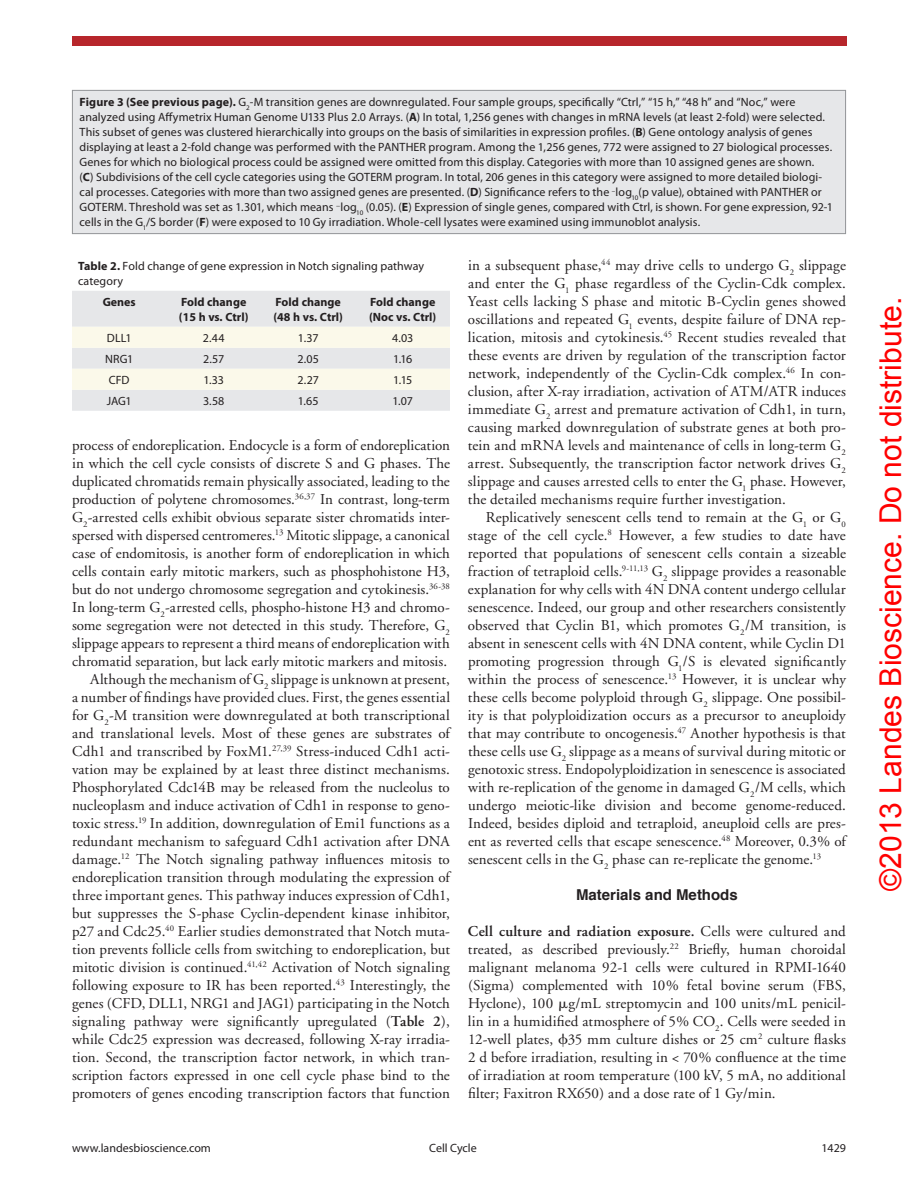
<style>
.page{position:relative;width:918px;height:1188px;background:#fff}
.page>*{position:absolute;margin:0;border:0;box-sizing:border-box;transform-origin:0 0}
.t1{font:30.15px "Arial";color:#f00}
.t2{font:15px/18px "Adobe Garamond";letter-spacing:.005em;color:#231f20;text-align:justify}
.t3{font:700 15px "Helvetica";color:#231f20}
.t4{font:12px/15px "Myriad Pro";letter-spacing:.005em;color:#231f20}
.t5{font:700 12px/15px "Myriad Pro";color:#231f20}
.s1{font-weight:700}
.s2{font-weight:600}
.s3{font-family:"Universal Std Greekw Math Pi"}
</style>
<div class="page">
<div style="left:72px;top:36px;width:774px;height:10px;background:#b7262b"></div>
<div style="left:72px;top:90px;width:774px;height:144px;background:#e6e7e9"></div>
<div style="left:72px;top:90px;width:774px;height:144px;border:1px solid #939598"></div>
<div style="left:72px;top:291px;width:378px;height:120px;background:#e6e7e9"></div>
<svg style="left:72px;top:327px;width:378px;height:63px;background:#f4f3e9"></svg>
<p class="t4" style="left:80px;top:95px;width:754px"><span class="s1">Figure 3 (See previous page).</span> G<sub>2</sub>-M transition genes are downregulated. Four sample groups, specifically “Ctrl,” “15 h,” “48 h” and “Noc,” were analyzed using Affymetrix Human Genome U133 Plus 2.0 Arrays. (<span class="s1">A</span>) In total, 1,256 genes with changes in mRNA levels (at least 2-fold) were selected.<br>This subset of genes was clustered hierarchically into groups on the basis of similarities in expression profiles. (<span class="s1">B</span>) Gene ontology analysis of genes displaying at least a 2-fold change was performed with the PANTHER program. Among the 1,256 genes, 772 were assigned to 27 biological processes.<br>Genes for which no biological process could be assigned were omitted from this display. Categories with more than 10 assigned genes are shown.<br>(<span class="s1">C</span>) Subdivisions of the cell cycle categories using the GOTE</p>
<p class="t4" style="left:80px;top:170px;width:744px;text-align:justify;text-indent:297px">RM program. In total, 206 genes in this category were assigned to more detailed biologi&shy;cal processes. Categories with more than two assigned genes are presented. (<span class="s1">D</span>) Significance refers to the <sup>–</sup>log<sub>10</sub>(p value), obtained with PANTHER or GOTE</p>
<p class="t4" style="left:80px;top:200px;width:755px;text-indent:28px">RM. Threshold was set as 1.301, which means <sup>−</sup>log<sub>10</sub> (0.05). (<span class="s1">E</span>) Expression of single genes, compared with Ctrl, is shown. For gene expression, 92-1 cells in the G<sub>1</sub>/S border (<span class="s1">F</span>) were exposed to 10 Gy irradiation. Whole-cell lysates were examined using immunoblot analysis.</p>
<p class="t4" style="left:78px;top:258px;width:348px"><span class="s1">Table 2.</span> Fold change of gene expression in Notch signaling pathway category</p>
<p class="t5" style="left:103px;top:294px;width:35px">Genes</p>
<p class="t5" style="left:179px;top:294px;width:71px">Fold change (15 h vs. Ctrl)</p>
<p class="t5" style="left:273px;top:294px;width:71px">Fold change (48 h vs. Ctrl)</p>
<p class="t5" style="left:369px;top:294px;width:69px">Fold change (Noc vs. Ctrl)</p>
<p class="t4" style="left:107px;top:330px;width:26px">DLL1</p>
<p class="t4" style="left:203px;top:330px;width:23px">2.44</p>
<p class="t4" style="left:298px;top:330px;width:22px">1.37</p>
<p class="t4" style="left:392px;top:330px;width:23px">4.03</p>
<p class="t4" style="left:105px;top:351px;width:29px">NRG1</p>
<p class="t4" style="left:203px;top:351px;width:23px">2.57</p>
<p class="t4" style="left:298px;top:351px;width:23px">2.05</p>
<p class="t4" style="left:393px;top:351px;width:21px">1.16</p>
<p class="t4" style="left:109px;top:372px;width:22px">CFD</p>
<p class="t4" style="left:203px;top:372px;width:22px">1.33</p>
<p class="t4" style="left:298px;top:372px;width:23px">2.27</p>
<p class="t4" style="left:393px;top:372px;width:21px">1.15</p>
<p class="t4" style="left:107px;top:393px;width:26px">JAG1</p>
<p class="t4" style="left:203px;top:393px;width:23px">3.58</p>
<p class="t4" style="left:298px;top:393px;width:22px">1.65</p>
<p class="t4" style="left:393px;top:393px;width:22px">1.07</p>
<p class="t2" style="left:468px;top:257px;width:380px">in a subsequent phase,<sup>44</sup> may drive cells to undergo G<sub>2</sub> slippage and enter the G<sub>1</sub> phase regardless of the Cyclin-Cdk complex.<br>Yeast cells lacking S phase and mitotic B-Cyclin genes showed oscillations and repeated G<sub>1</sub> events, despite failure of DNA rep&shy;lication, mitosis and cytokinesis.<sup>45</sup> Recent studies revealed that these events are driven by regulation of the transcription factor network, independently of the Cyclin-Cdk complex.<sup>46</sup> In con&shy;clusion, after X-ray irradiation, activation of ATM/ATR induces immediate G<sub>2</sub> arrest and premature activation of Cdh1, in turn, causing marked downregulation of substrate genes at both pro&shy;tein and mRNA levels and maintenance of cells in long-term G<sub>2 </sub>arrest. Subsequently, the transcription factor network drives G<sub>2 </sub>slippage and causes arrested cells to enter the G<sub>1</sub> phase. However, the detailed mechanisms require further investigation.</p>
<p class="t2" style="left:468px;top:509px;width:379px;text-indent:18px">Replicatively senescent cells tend to remain at the G<sub>1</sub> or G<sub>0 </sub>stage of the cell cycle.<sup>8</sup> However, a few studies to date have reported that populations of senescent cells contain a sizeable fraction of tetraploid cells.<sup>9-11,13</sup> G<sub>2</sub> slippage provides a reasonable explanation for why cells with 4N DNA content undergo cellular senescence. Indeed, our group and other researchers consistently observed that Cyclin B1, which promotes G<sub>2</sub>/M transition, is absent in senescent cells with 4N DNA content, while Cyclin D1 promoting progression through G<sub>1</sub>/S is elevated significantly within the process of senescence.<sup>13</sup> However, it is unclear why these cells become polyploid through G<sub>2</sub> slippage. One possibil&shy;ity is that polyploidization occurs as a precursor to aneuploidy that may contribute to oncogenesis.<sup>47</sup> Another hypothesis is that these cells use G<sub>2</sub> slippage as a means of survival during mitotic or genotoxic stress. Endopolyploidization in senescence is associated with re-replication of the genome in damaged G<sub>2</sub>/M cells, which undergo meiotic-like division and become genome-reduced.<br>Indeed, besides diploid and tetraploid, aneuploid cells are pres&shy;ent as reverted cells that escape senescence.<sup>48</sup> Moreover, 0.3% of senescent cells in the G<sub>2</sub> phase can re-replicate the genome.<sup>13</sup></p>
<p class="t3" style="left:576px;top:883px;width:163px">Materials and Methods</p>
<p class="t2" style="left:468px;top:923px;width:380px"><span class="s2">Cell culture and radiation exposure.</span> Cells were cultured and treated, as described previously.<sup>22</sup> Briefly, human choroidal malignant melanoma 92-1 cells were cultured in RPMI-1640 (Sigma) complemented with 10% fetal bovine serum (FBS, Hyclone), 100 <span class="s3">μ</span>g/mL streptomycin and 100 units/mL penicil&shy;lin in a humidified atmosphere of 5% CO<sub>2</sub>. Cells were seeded in 12-well plates, <span class="s3">ϕ</span>35 mm culture dishes or 25 cm<sup>2</sup> culture flasks 2 d before irradiation, resulting in &lt; 70% confluence at the time of irradiation at room temperature (100 kV, 5 mA, no additional filter; Faxitron RX650) and a dose rate of 1 Gy/min.</p>
<p class="t2" style="left:72px;top:437px;width:380px;text-align:right">process of endoreplication. Endocycle is a form of endoreplication in which the cell cycle consists of discrete S and G phases. The duplicated chromatids remain physically associated, leading to the production of polytene chromosomes.<sup>36,37</sup> In contrast, long-term G<sub>2</sub>-arrested cells exhibit obvious separate sister chromatids inter&shy;spersed with dispersed centromeres.<sup>13</sup> Mitotic slippage, a canonical case of endomitosis, is another form of endoreplication in which cells contain early mitotic markers, such as phosphohistone H3, but do not undergo chromosome segregation and cytokinesis.<sup>36-38<br></sup>In long-term G<sub>2</sub>-arrested cells, phospho-histone H3 and chromo&shy;some segregation were not detected in this study. Therefore, G<sub>2 </sub>slippage appears to represent a third means of endoreplication with chromatid separation, but lack early mitotic markers and mitosis.<br>Although the mechanism of G<sub>2</sub> slippage is unknown at present,<br>a number of findings have provided clues. First, the genes essential for G<sub>2</sub>-M transition were downregulated at both transcriptional and translational levels. Most of these genes are substrates of Cdh1 and transcribed by FoxM1.<sup>27,39</sup> Stress-induced Cdh1 acti&shy;vation may be explained by at least three distinct mechanisms.<br>Phosphorylated Cdc14B may be released from the nucleolus to nucleoplasm and induce activation of Cdh1 in response to geno&shy;toxic stress.<sup>19</sup> In addition, downregulation of Emi1 functions as a redundant mechanism to safeguard Cdh1 activation after DNA damage.<sup>12</sup> The Notch signaling pathway influences mitosis to endoreplication transition through modulating the expression of three important genes. This pathway induces expression of Cdh1, but suppresses the S-phase Cyclin-dependent kinase inhibitor, p27 and Cdc25.<sup>40</sup> Earlier studies demonstrated that Notch muta&shy;tion prevents follicle cells from switching to endoreplication, but mitotic division is continued.<sup>41,42</sup> Activation of Notch signaling following exposure to IR has been reported.<sup>43</sup> Interestingly, the genes (CFD, DLL1, NRG1 and JAG1) participating in the Notch signaling pathway were significantly upregulated (<span class="s2">Table 2</span>), while Cdc25 expression was decreased, following X-ray irradia&shy;tion. Second, the transcription factor network, in which tran&shy;scription factors expressed in one cell cycle phase bind to the promoters of genes encoding transcription factors that function</p>
<p class="t4" style="left:72px;top:1140px;width:140px">www.landesbioscience.com</p>
<p class="t4" style="left:429px;top:1140px;width:49px">Cell Cycle</p>
<p class="t4" style="left:821px;top:1140px;width:26px">1429</p>
<h1 class="t1" style="left:871px;top:891px;width:595px;rotate:-90deg">©2013 Landes Bioscience. Do not distribute.</h1>
</div>
